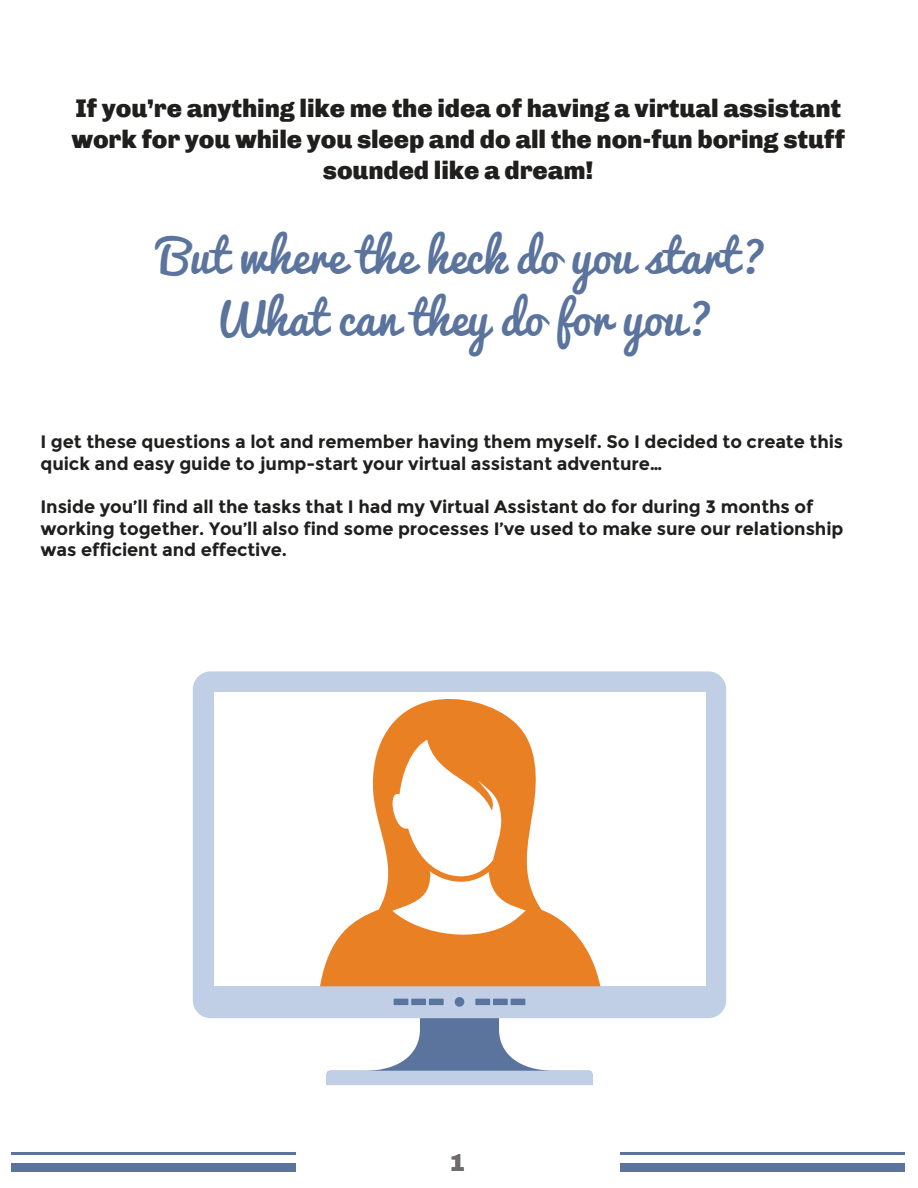
<style>
.page{position:relative;width:918px;height:1188px;background:#fff}
.page>*{position:absolute;margin:0;border:0;box-sizing:border-box;transform-origin:0 0}
.t1{font:45.3px/62.6px "Pacifico";color:#5a749e;text-align:center}
.t2{font:900 25.5px/30.6px "Chivo";letter-spacing:-.005em;color:#211e1e;text-align:center}
.t3{font:900 24px "Chivo";color:#706a6b}
.t4{font:700 18px/21.6px "Montserrat";letter-spacing:-.005em;color:#211e1e}
</style>
<div class="page">
<hr style="left:11px;top:1153px;width:284px;height:2px;background:#5a749e">
<hr style="left:621px;top:1153px;width:284px;height:2px;background:#5a749e">
<div style="left:11px;top:1163px;width:284px;height:8px;background:#5a749e"></div>
<div style="left:621px;top:1163px;width:284px;height:8px;background:#5a749e"></div>
<div style="left:193px;top:671px;width:533px;height:347px;background:#c0cfe6;border-radius:18px"></div>
<div style="left:214px;top:692px;width:491px;height:293px;background:#fff"></div>
<svg style="left:327px;top:997px;width:265px;height:88px"></svg>
<svg style="left:320px;top:698px;width:280px;height:288px"></svg>
<h2 class="t2" style="left:71px;top:93px;width:775px">If you’re anything like me the idea of having a virtual assistant work for you while you sleep and do all the non-fun boring stuff sounded like a dream!</h2>
<h1 class="t1" style="left:159px;top:224px;width:610px">But where the heck do you start?<br>What can they do for you?</h1>
<p class="t4" style="left:40px;top:431px;width:804px">I get these questions a lot and remember having them myself. So I decided to create this quick and easy guide to jump-start your virtual assistant adventure…</p>
<p class="t4" style="left:40px;top:496px;width:805px">Inside you’ll find all the tasks that I had my Virtual Assistant do for during 3 months of working together. You’ll also find some processes I’ve used to make sure our relationship was efficient and effective.</p>
<h3 class="t3" style="left:450px;top:1148px;width:16px">1</h3>
</div>
